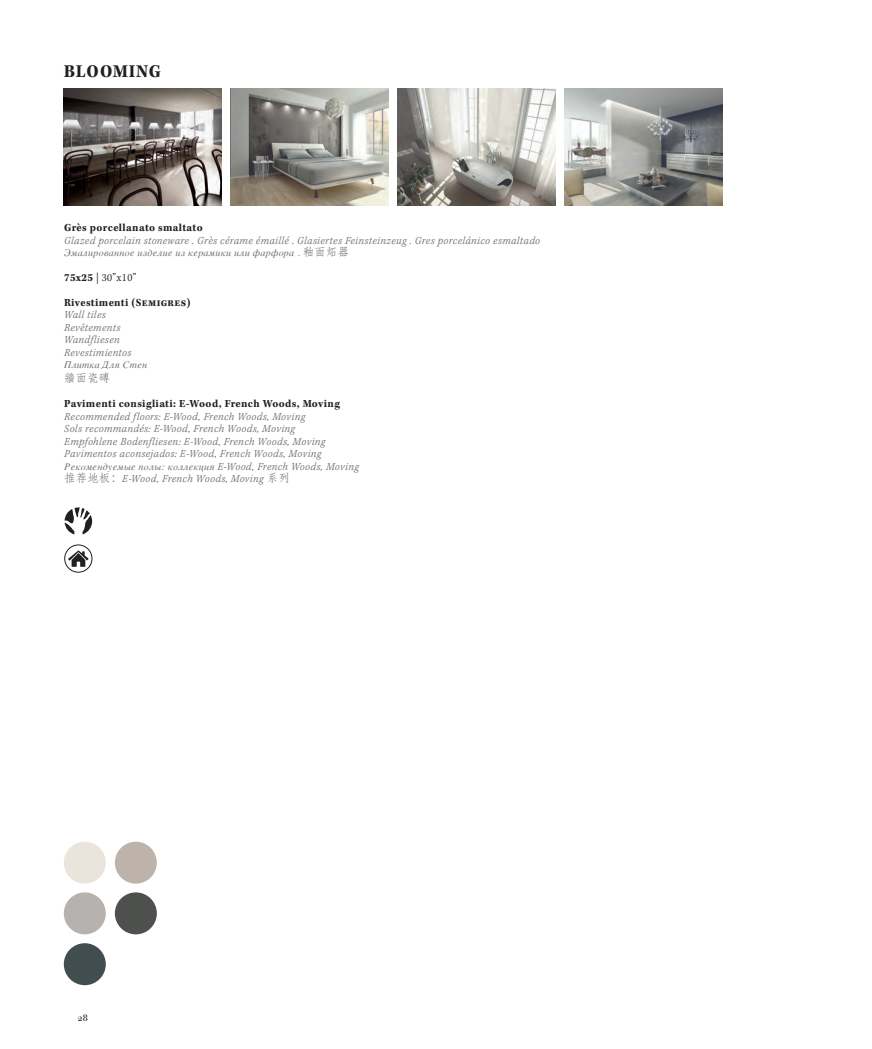
<style>
.page{position:relative;width:872px;height:1049px;background:#fff}
.page>*{position:absolute;margin:0;border:0;box-sizing:border-box;transform-origin:0 0}
.t1{font:18.75px "Kepler Std Bold Scn Capt";letter-spacing:.04em;color:#231f20}
.t2{font:11.25px "Kepler Std Light Scn It Capt";letter-spacing:.03em;color:#726d6c}
.t3{font:11.25px "Kepler Std Bold Scn Capt";letter-spacing:.03em;color:#231f20}
.t4{font:11.25px "Kepler Std Light Scn Capt";color:#231f20}
.t5{font:11.25px "Adobe Fangsong Std";color:#726d6c}
.t6{font:italic 10px "Times";letter-spacing:.03em;color:#726d6c}
.t7{font:10px "Bodoni Antiqua SCTOT";color:#231f20}
.s1{font-family:"Adobe Fangsong Std";font-style:normal;font-size:11.25px}
.s2{font-family:"Kepler Std Bold Scn Capt"}
.s3{font-family:"Kepler Std Light Scn It Capt";font-style:normal;font-size:11.25px}
.s4{font-family:"Adobe Fangsong Std"}
</style>
<div class="page">
<img style="left:64px;top:943px;width:42px;height:42px;border-radius:21px">
<img style="left:64px;top:892px;width:42px;height:42px;border-radius:21px">
<img style="left:115px;top:892px;width:42px;height:42px;border-radius:21px">
<img style="left:64px;top:842px;width:42px;height:42px;border-radius:21px">
<img style="left:115px;top:842px;width:42px;height:42px;border-radius:21px">
<div style="left:64px;top:544px;width:28px;height:29px;border:1px solid #231f20;border-radius:50%"></div>
<svg style="left:68px;top:550px;width:21px;height:17px"></svg>
<svg style="left:65px;top:507px;width:27px;height:27px"></svg>
<img style="left:64px;top:89px;width:157px;height:116px">
<img style="left:231px;top:89px;width:157px;height:116px">
<img style="left:397px;top:89px;width:158px;height:116px">
<img style="left:564px;top:89px;width:158px;height:116px">
<p class="t1" style="left:64px;top:61px;width:99px">BLOOMING</p>
<p class="t3" style="left:64px;top:221px;width:140px">Grès porcellanato smaltato</p>
<p class="t2" style="left:64px;top:234px;width:477px">Glazed porcelain stoneware . Grès cérame émaillé . Glasiertes Feinsteinzeug . Gres porcelánico esmaltado</p>
<p class="t6" style="left:64px;top:244px;width:286px">Эмалированное изделие из керамики или фарфора . <span class="s1">釉面炻器</span></p>
<p class="t4" style="left:64px;top:271px;width:74px"><span class="s2">75x25</span> | 30”x10”</p>
<p class="t3" style="left:64px;top:296px;width:128px">Rivestimenti (Semigres)</p>
<p class="t2" style="left:64px;top:308px;width:43px">Wall tiles</p>
<p class="t2" style="left:64px;top:321px;width:58px">Revêtements</p>
<p class="t2" style="left:64px;top:333px;width:57px">Wandfliesen</p>
<p class="t2" style="left:64px;top:346px;width:69px">Revestimientos</p>
<p class="t6" style="left:64px;top:356px;width:84px">Плитка Для Стен</p>
<p class="t5" style="left:64px;top:371px;width:48px">牆面瓷磚</p>
<p class="t3" style="left:64px;top:398px;width:277px">Pavimenti consigliati: E-Wood, French Woods, Moving</p>
<p class="t2" style="left:64px;top:410px;width:242px">Recommended floors: E-Wood, French Woods, Moving</p>
<p class="t2" style="left:64px;top:422px;width:232px">Sols recommandés: E-Wood, French Woods, Moving</p>
<p class="t2" style="left:64px;top:435px;width:262px">Empfohlene Bodenfliesen: E-Wood, French Woods, Moving</p>
<p class="t2" style="left:64px;top:447px;width:258px">Pavimentos aconsejados: E-Wood, French Woods, Moving</p>
<p class="t6" style="left:64px;top:458px;width:296px">Рекомендуемые полы: коллекция <span class="s3">E-Wood, French Woods, Moving</span></p>
<p class="t2" style="left:64px;top:472px;width:227px"><span class="s4">推荐地板：</span>E-Wood, French Woods, Moving <span class="s4">系列</span></p>
<p class="t7" style="left:78px;top:1012px;width:12px">28</p>
</div>
